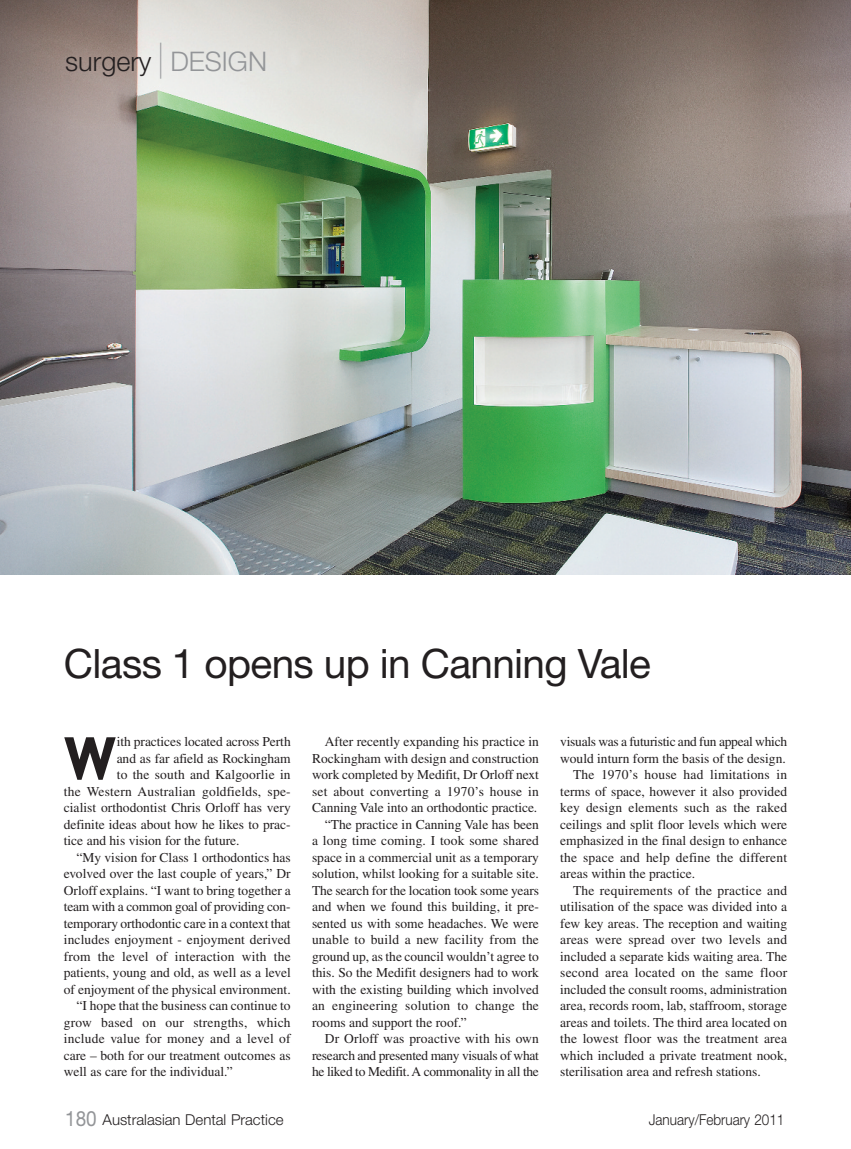
<style>
.page{position:relative;width:851px;height:1149px;background:#fff}
.page>*{position:absolute;margin:0;border:0;box-sizing:border-box;transform-origin:0 0}
.t1{font:700 condensed 61.35px "Gill Sans";color:#231f20}
.t2{font:40.5px "Helvetica Neue";letter-spacing:-.015em;color:#231f20}
.t3{font:300 27px "Helvetica Neue";color:#231f20}
.t4{font:300 15px "Helvetica Neue";color:#231f20}
.t5{font:300 15px "Helvetica Neue";color:#231f20;scale:.9 1}
.t6{font:13.5px "Times";color:#231f20}
.t7{font:13.5px "Times";letter-spacing:-.02em;color:#231f20}
.s1{font-size:36px;color:#939598}
.s2{color:#939598}
.s3{font-weight:400;font-size:21px;color:#939598}
</style>
<div class="page">
<img style="left:0;top:0;width:850px;height:574px">
<h3 class="t3" style="left:65px;top:44px;width:203px">surgery <span class="s1">|</span> <span class="s2">DESIGN</span></h3>
<h2 class="t2" style="left:64px;top:649px;width:588px">Class 1 opens up in Canning Vale</h2>
<h1 class="t1" style="left:64px;top:735px;width:54px">W</h1>
<p class="t6" style="left:117px;top:736px;width:175px">ith practices located across Perth</p>
<p class="t6" style="left:117px;top:753px;width:175px">and as far afield as Rockingham</p>
<p class="t6" style="left:117px;top:769px;width:175px">to the south and Kalgoorlie in</p>
<p class="t6" style="left:64px;top:786px;width:228px">the Western Australian goldfields, spe-</p>
<p class="t6" style="left:64px;top:802px;width:228px">cialist orthodontist Chris Orloff has very</p>
<p class="t6" style="left:64px;top:819px;width:228px">definite ideas about how he likes to prac-</p>
<p class="t6" style="left:64px;top:835px;width:177px">tice and his vision for the future.</p>
<p class="t6" style="left:77px;top:852px;width:216px">“My vision for Class 1 orthodontics has</p>
<p class="t6" style="left:64px;top:868px;width:228px">evolved over the last couple of years,” Dr</p>
<p class="t6" style="left:64px;top:885px;width:228px">Orloff explains. “I want to bring together a</p>
<p class="t6" style="left:64px;top:901px;width:228px">team with a common goal of providing con-</p>
<p class="t6" style="left:64px;top:918px;width:228px">temporary orthodontic care in a context that</p>
<p class="t6" style="left:64px;top:934px;width:228px">includes enjoyment - enjoyment derived</p>
<p class="t6" style="left:64px;top:951px;width:228px">from the level of interaction with the</p>
<p class="t6" style="left:64px;top:967px;width:228px">patients, young and old, as well as a level</p>
<p class="t6" style="left:64px;top:984px;width:228px">of enjoyment of the physical environment.</p>
<p class="t6" style="left:77px;top:1000px;width:216px">“I hope that the business can continue to</p>
<p class="t6" style="left:64px;top:1017px;width:228px">grow based on our strengths, which</p>
<p class="t6" style="left:64px;top:1033px;width:228px">include value for money and a level of</p>
<p class="t6" style="left:64px;top:1050px;width:228px">care – both for our treatment outcomes as</p>
<p class="t6" style="left:64px;top:1066px;width:170px">well as care for the individual.”</p>
<p class="t6" style="left:325px;top:736px;width:216px">After recently expanding his practice in</p>
<p class="t6" style="left:312px;top:753px;width:228px">Rockingham with design and construction</p>
<p class="t6" style="left:312px;top:769px;width:228px">work completed by Medifit, Dr Orloff next</p>
<p class="t6" style="left:312px;top:786px;width:228px">set about converting a 1970’s house in</p>
<p class="t6" style="left:312px;top:802px;width:227px">Canning Vale into an orthodontic practice.</p>
<p class="t6" style="left:325px;top:819px;width:216px">“The practice in Canning Vale has been</p>
<p class="t6" style="left:312px;top:835px;width:228px">a long time coming. I took some shared</p>
<p class="t6" style="left:312px;top:852px;width:228px">space in a commercial unit as a temporary</p>
<p class="t6" style="left:312px;top:868px;width:228px">solution, whilst looking for a suitable site.</p>
<p class="t6" style="left:312px;top:885px;width:228px">The search for the location took some years</p>
<p class="t6" style="left:312px;top:901px;width:228px">and when we found this building, it pre-</p>
<p class="t6" style="left:312px;top:918px;width:228px">sented us with some headaches. We were</p>
<p class="t6" style="left:312px;top:934px;width:228px">unable to build a new facility from the</p>
<p class="t6" style="left:312px;top:951px;width:228px">ground up, as the council wouldn’t agree to</p>
<p class="t6" style="left:312px;top:967px;width:228px">this. So the Medifit designers had to work</p>
<p class="t6" style="left:312px;top:984px;width:228px">with the existing building which involved</p>
<p class="t6" style="left:312px;top:1000px;width:228px">an engineering solution to change the</p>
<p class="t6" style="left:312px;top:1017px;width:156px">rooms and support the roof.”</p>
<p class="t6" style="left:325px;top:1033px;width:216px">Dr Orloff was proactive with his own</p>
<p class="t7" style="left:312px;top:1050px;width:228px">research and presented many visuals of what</p>
<p class="t7" style="left:312px;top:1066px;width:228px">he liked to Medifit.A commonality in all the</p>
<p class="t7" style="left:560px;top:736px;width:228px">visuals was a futuristic and fun appeal which</p>
<p class="t6" style="left:560px;top:753px;width:227px">would inturn form the basis of the design.</p>
<p class="t6" style="left:573px;top:769px;width:216px">The 1970’s house had limitations in</p>
<p class="t6" style="left:560px;top:786px;width:228px">terms of space, however it also provided</p>
<p class="t6" style="left:560px;top:802px;width:228px">key design elements such as the raked</p>
<p class="t6" style="left:560px;top:819px;width:228px">ceilings and split floor levels which were</p>
<p class="t6" style="left:560px;top:835px;width:228px">emphasized in the final design to enhance</p>
<p class="t6" style="left:560px;top:852px;width:228px">the space and help define the different</p>
<p class="t6" style="left:560px;top:868px;width:136px">areas within the practice.</p>
<p class="t6" style="left:573px;top:885px;width:216px">The requirements of the practice and</p>
<p class="t6" style="left:560px;top:901px;width:228px">utilisation of the space was divided into a</p>
<p class="t6" style="left:560px;top:918px;width:228px">few key areas. The reception and waiting</p>
<p class="t6" style="left:560px;top:934px;width:228px">areas were spread over two levels and</p>
<p class="t6" style="left:560px;top:951px;width:228px">included a separate kids waiting area. The</p>
<p class="t6" style="left:560px;top:967px;width:228px">second area located on the same floor</p>
<p class="t6" style="left:560px;top:984px;width:228px">included the consult rooms, administration</p>
<p class="t6" style="left:560px;top:1000px;width:228px">area, records room, lab, staffroom, storage</p>
<p class="t6" style="left:560px;top:1017px;width:228px">areas and toilets. The third area located on</p>
<p class="t6" style="left:560px;top:1033px;width:228px">the lowest floor was the treatment area</p>
<p class="t6" style="left:560px;top:1050px;width:228px">which included a private treatment nook,</p>
<p class="t6" style="left:560px;top:1066px;width:202px">sterilisation area and refresh stations.</p>
<p class="t4" style="left:65px;top:1109px;width:220px"><span class="s3">180</span> Australasian Dental Practice</p>
<p class="t5" style="left:648px;top:1109px;width:152px">January/February 2011</p>
</div>
